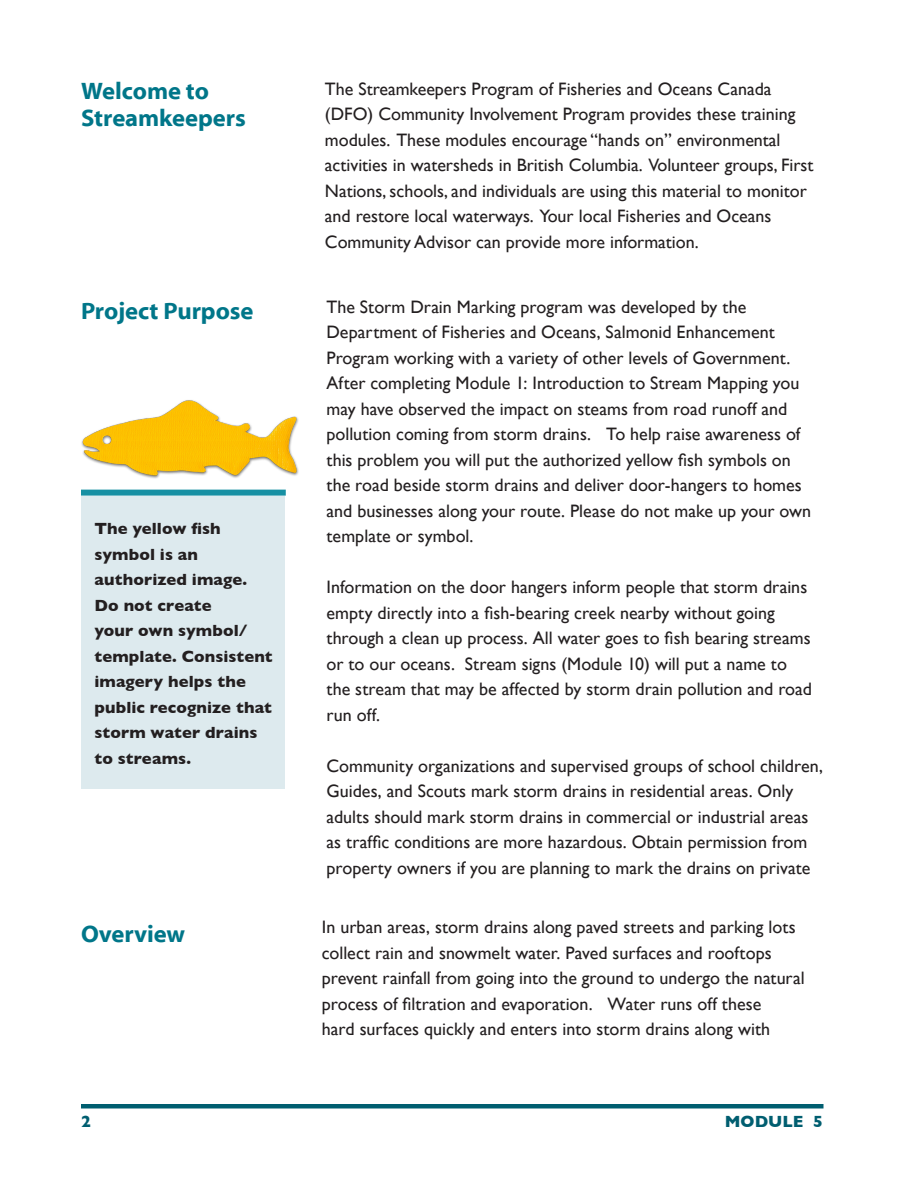
<style>
.page{position:relative;width:918px;height:1188px;background:#fff}
.page>*{position:absolute;margin:0;border:0;box-sizing:border-box;transform-origin:0 0}
.t1{font:700 24px/27px "Myriad Web Pro";letter-spacing:-.005em;color:#007689}
.t2{font:18px/25.5px "Gill Sans";color:#231f20}
.t3{font:700 16.5px/25.5px "Gill Sans";letter-spacing:.005em;color:#231f20}
.t4{font:700 16.5px "Gill Sans";letter-spacing:.005em;color:#005e70}
</style>
<div class="page">
<hr style="left:81px;top:1104px;width:743px;height:4px;background:#005e70">
<div style="left:81px;top:490px;width:205px;height:6px;background:#1690a3"></div>
<div style="left:81px;top:496px;width:203px;height:292px;background:#ddeaee"></div>
<img style="left:81px;top:400px;width:218px;height:79px">
<p class="t1" style="left:81px;top:78px;width:166px">Welcome to<br>Streamkeepers</p>
<p class="t2" style="left:325px;top:76px;width:490px">The Streamkeepers Program of Fisheries and Oceans Canada (DFO) Community Involvement Program provides these training modules. These modules encourage “hands on” environmental activities in watersheds in British Columbia. Volunteer groups, First Nations, schools, and individuals are using this material to monitor and restore local waterways. Your local Fisheries and Oceans Community Advisor can provide more information.</p>
<p class="t1" style="left:81px;top:298px;width:174px">Project Purpose</p>
<p class="t3" style="left:94px;top:515px;width:154px">The yellow fish symbol is an authorized image.</p>
<p class="t3" style="left:94px;top:592px;width:180px">Do not create<br>your own symbol/ template. Consistent imagery helps the public recognize that storm water drains</p>
<p class="t3" style="left:94px;top:745px;width:98px">to streams.</p>
<p class="t2" style="left:327px;top:294px;width:465px">The Storm Drain Marking program was developed by the<br>Department of Fisheries and Oceans, Salmonid Enhancement<br>Program working with a variety of other levels of Government.</p>
<p class="t2" style="left:327px;top:370px;width:486px">After completing Module 1: Introduction to Stream Mapping you may have observed the impact on steams from road runoff and pollution coming from storm drains. To help raise awareness of this problem you will put the authorized yellow fish symbols on the road beside storm drains and deliver door-hangers to homes and businesses along your route. Please do not make up your own template or symbol.</p>
<p class="t2" style="left:327px;top:574px;width:487px">Information on the door hangers inform people that storm drains empty directly into a fish-bearing creek nearby without going through a clean up process. All water goes to fish bearing streams or to our oceans. Stream signs (Module 10) will put a name to the stream that may be affected by storm drain pollution and road run off.</p>
<p class="t2" style="left:327px;top:753px;width:498px">Community organizations and supervised groups of school children, Guides, and Scouts mark storm drains in residential areas. Only adults should mark storm drains in commercial or industrial areas as traffic conditions are more hazardous. Obtain permission from property owners if you are planning to mark the drains on private</p>
<p class="t1" style="left:81px;top:921px;width:106px">Overview</p>
<p class="t2" style="left:322px;top:914px;width:484px">In urban areas, storm drains along paved streets and parking lots collect rain and snowmelt water. Paved surfaces and rooftops prevent rainfall from going into the ground to undergo the natural process of filtration and evaporation. Water runs off these<br>hard surfaces quickly and enters into storm drains along with</p>
<p class="t4" style="left:81px;top:1108px;width:11px">2</p>
<p class="t4" style="left:725px;top:1108px;width:100px">MODULE 5</p>
</div>
